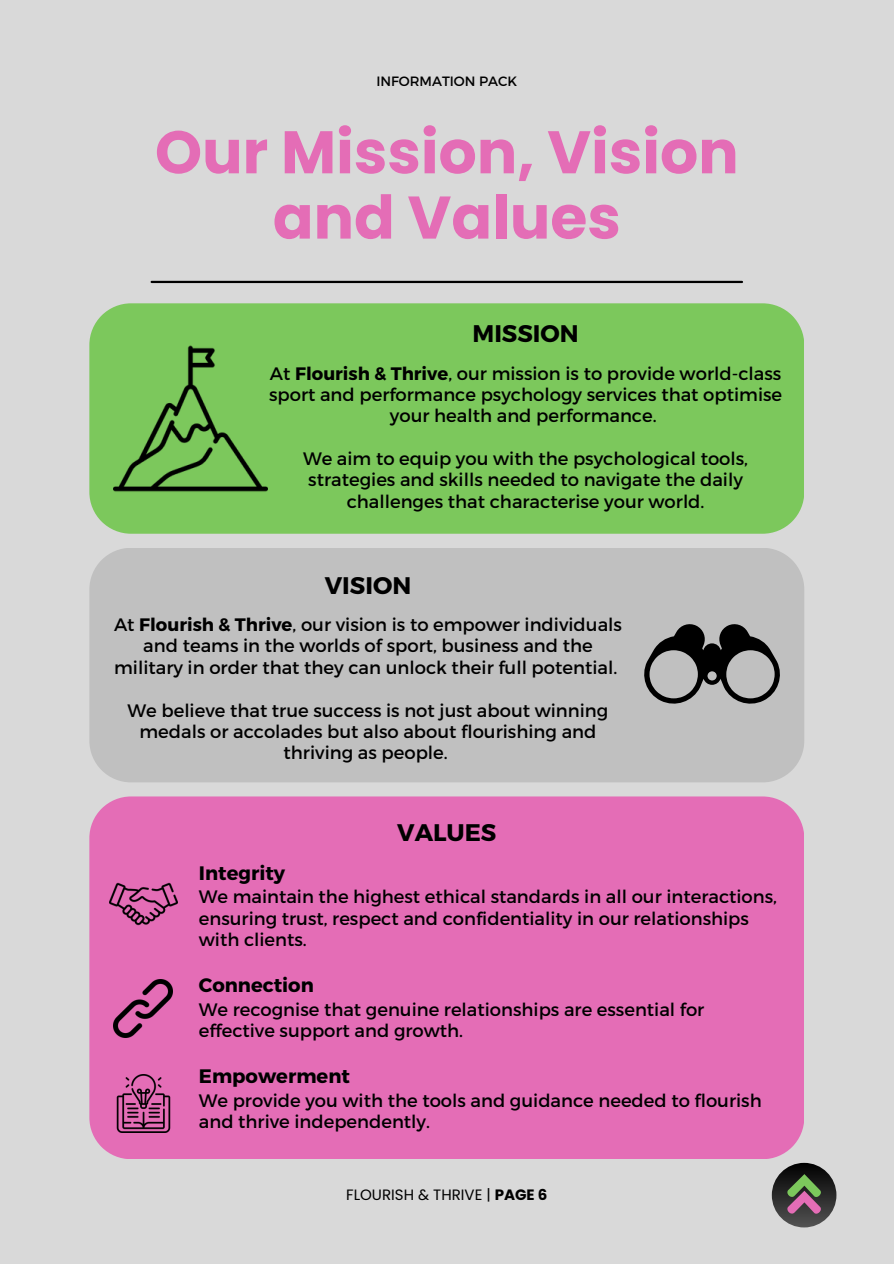
<style>
.page{position:relative;width:894px;height:1264px;background:#fff}
.page>*{position:absolute;margin:0;border:0;box-sizing:border-box;transform-origin:0 0}
.t1{font:700 60px/65.2px "Poppins";color:#e46db6;text-align:center}
.t2{font:700 24px "Montserrat";color:#000}
.t3{font:700 19.5px "Montserrat";color:#000}
.t4{font:18px/21.3px "Montserrat";color:#000;text-align:center}
.t5{font:15px "Poppins";color:#000}
.t6{font:13.5px "Montserrat";color:#000}
.s1{font-weight:700}
</style>
<div class="page">
<div style="left:0;top:0;width:893px;height:1263px;background:#d9d9d9"></div>
<hr style="left:152px;top:281px;width:589px;height:2px;background:#000">
<div style="left:89px;top:796px;width:714px;height:363px;background:#e46db6"></div>
<img style="left:110px;top:870px;width:67px;height:67px">
<img style="left:114px;top:979px;width:58px;height:58px">
<img style="left:114px;top:1074px;width:59px;height:58px">
<div style="left:89px;top:303px;width:715px;height:230px;background:#7cc85c"></div>
<img style="left:113px;top:341px;width:154px;height:154px">
<div style="left:89px;top:548px;width:715px;height:234px;background:#c0c0c0"></div>
<svg style="left:640px;top:622px;width:143px;height:85px;background:#7f7f7f"></svg>
<svg style="left:771px;top:1162px;width:65px;height:65px;background:#313131"></svg>
<svg style="left:784px;top:1174px;width:38px;height:42px;background:#635a52"></svg>
<p class="t6" style="left:376px;top:73px;width:142px">INFORMATION PACK</p>
<h3 class="t1" style="left:155px;top:120px;width:585px">Our Mission, Vision and Values</h3>
<h3 class="t2" style="left:472px;top:318px;width:108px">MISSION</h3>
<h3 class="t4" style="left:269px;top:361px;width:514px">At <span class="s1">Flourish &amp; Thrive</span>, our mission is to provide world-class sport and performance psychology services that optimise your health and performance.</h3>
<p class="t4" style="left:303px;top:447px;width:446px">We aim to equip you with the psychological tools, strategies and skills needed to navigate the daily challenges that characterise your world.</p>
<h2 class="t2" style="left:325px;top:569px;width:88px">VISION</h2>
<p class="t4" style="left:114px;top:613px;width:509px">At <span class="s1">Flourish &amp; Thrive</span>, our vision is to empower individuals and teams in the worlds of sport, business and the military in order that they can unlock their full potential.</p>
<p class="t4" style="left:127px;top:698px;width:482px">We believe that true success is not just about winning medals or accolades but also about flourishing and thriving as people.</p>
<p class="t2" style="left:397px;top:816px;width:101px">VALUES</p>
<p class="t3" style="left:199px;top:860px;width:88px">Integrity</p>
<p class="t4" style="left:199px;top:885px;width:579px;text-align:left">We maintain the highest ethical standards in all our interactions, ensuring trust, respect and confidentiality in our relationships with clients.</p>
<p class="t3" style="left:199px;top:972px;width:116px">Connection</p>
<p class="t4" style="left:199px;top:997px;width:507px;text-align:left">We recognise that genuine relationships are essential for effective support and growth.</p>
<p class="t3" style="left:199px;top:1063px;width:153px">Empowerment</p>
<p class="t4" style="left:199px;top:1089px;width:564px;text-align:left">We provide you with the tools and guidance needed to flourish and thrive independently.</p>
<h3 class="t5" style="left:346px;top:1183px;width:203px">FLOURISH &amp; THRIVE | <span class="s1">PAGE 6</span></h3>
</div>
